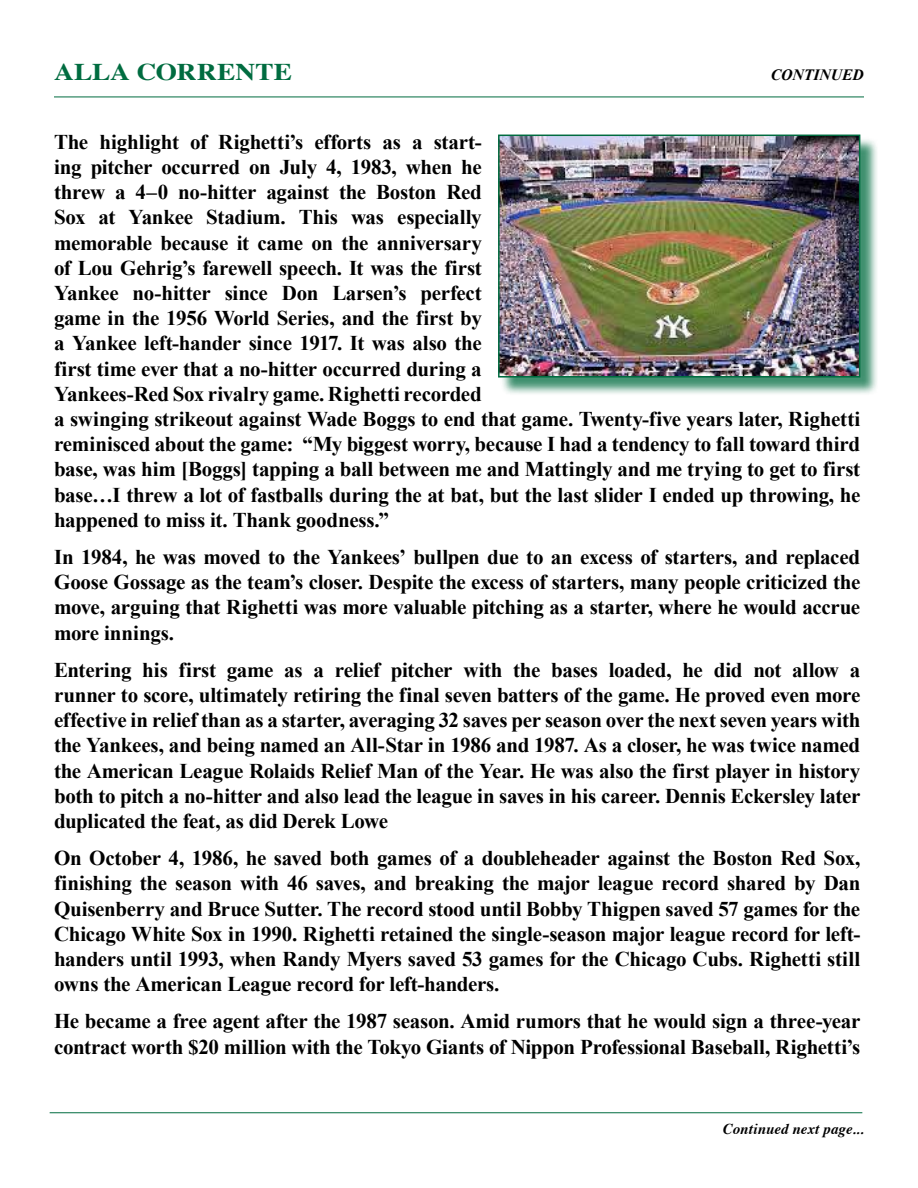
<style>
.page{position:relative;width:918px;height:1188px;background:#fff}
.page>*{position:absolute;margin:0;border:0;box-sizing:border-box;transform-origin:0 0}
.t1{font:700 24px "Times";color:#006c40;scale:1.14 1}
.t2{font:700 21px/25.2px "Times New Roman";letter-spacing:-.015em;color:#000;text-align:justify}
.t3{font:italic 700 15.75px "Times New Roman";color:#000}
.t4{font:italic 700 15px "Times";letter-spacing:.01em;color:#000}
</style>
<div class="page">
<hr style="left:54px;top:97px;width:810px;height:1px;background:#006c40">
<div style="left:500px;top:137px;width:379px;height:259px;background:#006c40;opacity:.75"></div>
<img style="left:501px;top:138px;width:356px;height:237px">
<div style="left:498px;top:135px;width:362px;height:243px;border:2px solid #006c40"></div>
<hr style="left:50px;top:1113px;width:812px;height:1px;background:#006c40">
<p class="t1" style="left:54px;top:49px;width:210px">ALLA CORRENTE</p>
<p class="t3" style="left:771px;top:64px;width:95px">CONTINUED</p>
<p class="t2" style="left:54px;top:129px;width:808px;text-align:left">The highlight of Righetti’s efforts as a start-<br>ing pitcher occurred on July 4, 1983, when he<br>threw a 4–0 no-hitter against the Boston Red<br>Sox at Yankee Stadium. This was especially<br>memorable because it came on the anniversary<br>of Lou Gehrig’s farewell speech. It was the first<br>Yankee no-hitter since Don Larsen’s perfect<br>game in the 1956 World Series, and the first by<br>a Yankee left-hander since 1917. It was also the<br>first time ever that a no-hitter occurred during a<br>Yankees-Red Sox rivalry game. Righetti recorded<br>a swinging strikeout against Wade Boggs to end that game. Twenty-five years later, Righetti reminisced about the game: “My biggest worry, because I had a tendency to fall toward third base, was him [Boggs] tapping a ball between me and Mattingly and me trying to get to first base…I threw a lot of fastballs during the at bat, but the last slider I ended up throwing, he happened to miss it. Thank goodness.”</p>
<p class="t2" style="left:54px;top:544px;width:808px">In 1984, he was moved to the Yankees’ bullpen due to an excess of starters, and replaced Goose Gossage as the team’s closer. Despite the excess of starters, many people criticized the move, arguing that Righetti was more valuable pitching as a starter, where he would accrue more innings.</p>
<p class="t2" style="left:54px;top:657px;width:808px">Entering his first game as a relief pitcher with the bases loaded, he did not allow a runner to score, ultimately retiring the final seven batters of the game. He proved even more effective in relief than as a starter, averaging 32 saves per season over the next seven years with the Yankees, and being named an All-Star in 1986 and 1987. As a closer, he was twice named the American League Rolaids Relief Man of the Year. He was also the first player in history both to pitch a no-hitter and also lead the league in saves in his career. Dennis Eckersley later duplicated the feat, as did Derek Lowe</p>
<p class="t2" style="left:54px;top:845px;width:808px">On October 4, 1986, he saved both games of a doubleheader against the Boston Red Sox, finishing the season with 46 saves, and breaking the major league record shared by Dan Quisenberry and Bruce Sutter. The record stood until Bobby Thigpen saved 57 games for the Chicago White Sox in 1990. Righetti retained the single-season major league record for left&shy;handers until 1993, when Randy Myers saved 53 games for the Chicago Cubs. Righetti still owns the American League record for left-handers.</p>
<p class="t2" style="left:54px;top:1008px;width:808px">He became a free agent after the 1987 season. Amid rumors that he would sign a three-year contract worth $20 million with the Tokyo Giants of Nippon Professional Baseball, Righetti’s</p>
<p class="t4" style="left:723px;top:1115px;width:142px">Continued next page...</p>
</div>
